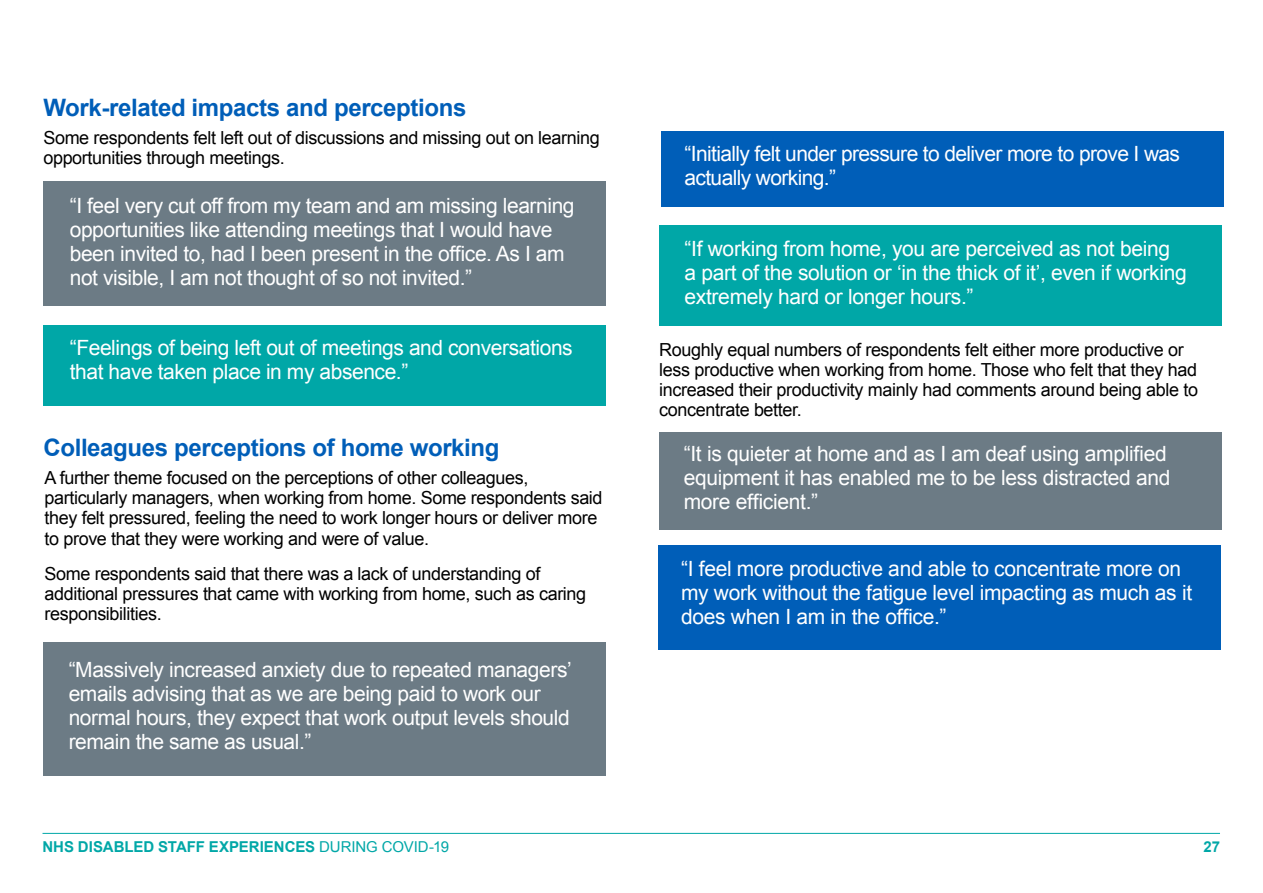
<style>
.page{position:relative;width:1263px;height:893px;background:#fff}
.page>*{position:absolute;margin:0;border:0;box-sizing:border-box;transform-origin:0 0}
.t1{font:700 24px "Arial";letter-spacing:-.015em;color:#005eb8}
.t2{font:21px/24px "Arial";letter-spacing:-.02em;color:#fff}
.t3{font:18px/20.2px "Arial";letter-spacing:-.02em;color:#000}
.t4{font:700 15px "Arial";letter-spacing:-.005em;color:#00a7a7}
.s1{font-weight:400}
</style>
<div class="page">
<hr style="left:43px;top:833px;width:1177px;height:1px;background:#00a7a7">
<div style="left:44px;top:325px;width:562px;height:81px;background:#00a7a7"></div>
<div style="left:44px;top:181px;width:562px;height:125px;background:#6c7b85"></div>
<div style="left:660px;top:225px;width:562px;height:101px;background:#00a7a7"></div>
<div style="left:662px;top:131px;width:562px;height:76px;background:#005eb8"></div>
<div style="left:44px;top:643px;width:562px;height:133px;background:#6c7b85"></div>
<div style="left:659px;top:432px;width:562px;height:98px;background:#6c7b85"></div>
<div style="left:658px;top:546px;width:562px;height:104px;background:#005eb8"></div>
<p class="t1" style="left:43px;top:92px;width:425px">Work-related impacts and perceptions</p>
<p class="t3" style="left:43px;top:128px;width:558px">Some respondents felt left out of discussions and missing out on learning opportunities through meetings.</p>
<p class="t2" style="left:70px;top:194px;width:506px">“I feel very cut off from my team and am missing learning opportunities like attending meetings that I would have been invited to, had I been present in the office. As I am not visible, I am not thought of so not invited.”</p>
<p class="t2" style="left:70px;top:336px;width:504px">“Feelings of being left out of meetings and conversations that have taken place in my absence.”</p>
<p class="t1" style="left:43px;top:431px;width:458px">Colleagues perceptions of home working</p>
<p class="t3" style="left:44px;top:468px;width:560px">A further theme focused on the perceptions of other colleagues, particularly managers, when working from home. Some respondents said they felt pressured, feeling the need to work longer hours or deliver more to prove that they were working and were of value.</p>
<p class="t3" style="left:44px;top:564px;width:543px">Some respondents said that there was a lack of understanding of additional pressures that came with working from home, such as caring responsibilities.</p>
<p class="t2" style="left:69px;top:658px;width:504px">“Massively increased anxiety due to repeated managers’ emails advising that as we are being paid to work our normal hours, they expect that work output levels should remain the same as usual.”</p>
<p class="t2" style="left:684px;top:142px;width:497px">“Initially felt under pressure to deliver more to prove I was actually working.”</p>
<p class="t2" style="left:684px;top:237px;width:504px">“If working from home, you are perceived as not being a part of the solution or ‘in the thick of it’, even if working extremely hard or longer hours.”</p>
<p class="t3" style="left:659px;top:339px;width:540px">Roughly equal numbers of respondents felt either more productive or less productive when working from home. Those who felt that they had increased their productivity mainly had comments around being able to concentrate better.</p>
<p class="t2" style="left:684px;top:441px;width:488px">“It is quieter at home and as I am deaf using amplified equipment it has enabled me to be less distracted and more efficient.”</p>
<p class="t2" style="left:681px;top:557px;width:513px">“I feel more productive and able to concentrate more on my work without the fatigue level impacting as much as it does when I am in the office.”</p>
<p class="t4" style="left:43px;top:837px;width:408px">NHS DISABLED STAFF EXPERIENCES <span class="s1">DURING COVID-19</span></p>
<p class="t4" style="left:1203px;top:837px;width:18px">27</p>
</div>
